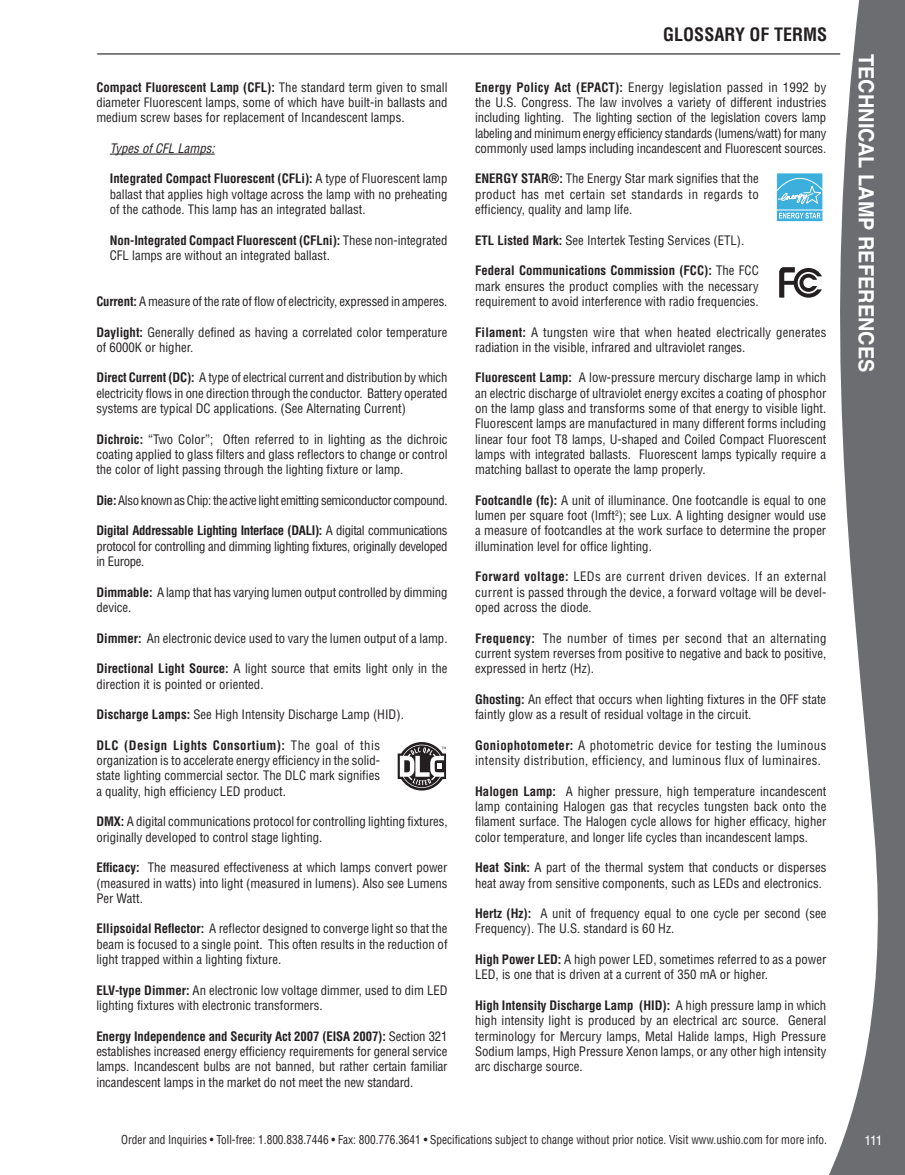
<style>
.page{position:relative;width:905px;height:1175px;background:#fff}
.page>*{position:absolute;margin:0;border:0;box-sizing:border-box;transform-origin:0 0}
.t1{font:700 21px "Helvetica LT Std";color:#fff;scale:.95 1}
.t2{font:700 condensed 18px "Helvetica LT Std";color:#231f20}
.t3{font:13.5px "Helvetica LT Std";color:#fff;scale:.95 1}
.t4{font:condensed 12.75px/15.3px "Helvetica LT Std";color:#231f20;text-align:justify}
.t5{font:condensed 12.75px/15.3px "Helvetica LT Std";letter-spacing:.025em;color:#231f20}
.t6{font:condensed 12.75px "Helvetica LT Std";letter-spacing:-.03em;color:#231f20}
.t7{font:italic condensed 12.75px "Helvetica LT Std";color:#231f20}
.t8{font:condensed 12px "Helvetica LT Std";color:#231f20;scale:.94 1}
.s1{font-weight:700}
</style>
<div class="page">
<svg style="left:821px;top:0;width:83px;height:1174px;fill:#6c6d70"></svg>
<hr style="left:97px;top:53px;width:743px;height:2px;background:#57585a">
<hr style="left:110px;top:154px;width:105px;height:1px;background:#231f20">
<svg style="left:397px;top:742px;width:49px;height:48px"></svg>
<svg style="left:777px;top:205px;width:44px;height:15px"></svg>
<hr style="left:776px;top:209px;width:46px;height:1px;background:#fff">
<div style="left:775px;top:172px;width:48px;height:50px;border:1px solid #fff"></div>
<svg style="left:776px;top:173px;width:46px;height:32px"></svg>
<svg style="left:779px;top:213px;width:41px;height:6px"></svg>
<svg style="left:779px;top:267px;width:42px;height:31px"></svg>
<p class="t4" style="left:96px;top:79px;width:352px"><span class="s1">Compact Fluorescent Lamp (CFL):</span> The standard term given to small diameter Fluorescent lamps, some of which have built-in ballasts and medium screw bases for replacement of Incandescent lamps.</p>
<p class="t7" style="left:110px;top:140px;width:106px">Types of CFL Lamps:</p>
<p class="t4" style="left:110px;top:171px;width:339px"><span class="s1">Integrated Compact Fluorescent (CFLi):</span> A type of Fluorescent lamp ballast that applies high voltage across the lamp with no preheating of the cathode. This lamp has an integrated ballast.</p>
<p class="t4" style="left:110px;top:232px;width:339px"><span class="s1">Non-Integrated Compact Fluorescent (CFLni):</span> These non-integrated<br>CFL lamps are without an integrated ballast.</p>
<p class="t4" style="left:96px;top:293px;width:352px"><span class="s1">Current:</span> A measure of the rate of flow of electricity, expressed in amperes.</p>
<p class="t4" style="left:96px;top:324px;width:353px"><span class="s1">Daylight:</span> Generally defined as having a correlated color temperature of 6000K or higher.</p>
<p class="t4" style="left:96px;top:370px;width:352px"><span class="s1">Direct Current (DC):</span> A type of electrical current and distribution by which</p>
<p class="t4" style="left:96px;top:385px;width:352px">electricity flows in one direction through the conductor. Battery operated systems are typical DC applications. (See Alternating Current)</p>
<p class="t4" style="left:96px;top:431px;width:353px"><span class="s1">Dichroic:</span> “Two Color”; Often referred to in lighting as the dichroic coating applied to glass filters and glass reflectors to change or control the color of light passing through the lighting fixture or lamp.</p>
<p class="t6" style="left:96px;top:492px;width:353px"><span class="s1">Die:</span> Also known as Chip: the active light emitting semiconductor compound.</p>
<p class="t4" style="left:96px;top:523px;width:353px"><span class="s1">Digital Addressable Lighting Interface (DALI):</span> A digital communications protocol for controlling and dimming lighting fixtures, originally developed in Europe.</p>
<p class="t4" style="left:96px;top:584px;width:352px"><span class="s1">Dimmable:</span> A lamp that has varying lumen output controlled by dimming device.</p>
<p class="t4" style="left:96px;top:630px;width:352px"><span class="s1">Dimmer:</span> An electronic device used to vary the lumen output of a lamp.</p>
<p class="t4" style="left:96px;top:661px;width:352px"><span class="s1">Directional Light Source:</span> A light source that emits light only in the direction it is pointed or oriented.</p>
<p class="t4" style="left:96px;top:706px;width:309px"><span class="s1">Discharge Lamps:</span> See High Intensity Discharge Lamp (HID).</p>
<p class="t4" style="left:96px;top:737px;width:285px"><span class="s1">DLC (Design Lights Consortium):</span> The goal of this organization is to accelerate energy efficiency in the solid&shy;state lighting commercial sector. The DLC mark signifies a quality, high efficiency LED product.</p>
<p class="t4" style="left:96px;top:814px;width:353px"><span class="s1">DMX:</span> A digital communications protocol for controlling lighting fixtures, originally developed to control stage lighting.</p>
<p class="t4" style="left:96px;top:859px;width:353px"><span class="s1">Efficacy:</span> The measured effectiveness at which lamps convert power (measured in watts) into light (measured in lumens). Also see Lumens Per Watt.</p>
<p class="t4" style="left:96px;top:921px;width:353px"><span class="s1">Ellipsoidal Reflector:</span> A reflector designed to converge light so that the beam is focused to a single point. This often results in the reduction of light trapped within a lighting fixture.</p>
<p class="t4" style="left:96px;top:982px;width:353px"><span class="s1">ELV-type Dimmer:</span> An electronic low voltage dimmer, used to dim LED lighting fixtures with electronic transformers.</p>
<p class="t4" style="left:96px;top:1028px;width:353px"><span class="s1">Energy Independence and Security Act 2007 (EISA 2007):</span> Section 321 establishes increased energy efficiency requirements for general service lamps. Incandescent bulbs are not banned, but rather certain familiar incandescent lamps in the market do not meet the new standard.</p>
<p class="t2" style="left:663px;top:23px;width:165px">GLOSSARY OF TERMS</p>
<p class="t4" style="left:475px;top:79px;width:353px"><span class="s1">Energy Policy Act (EPACT):</span> Energy legislation passed in 1992 by the U.S. Congress. The law involves a variety of different industries including lighting. The lighting section of the legislation covers lamp labeling and minimum energy efficiency standards (lumens/watt) for many commonly used lamps including incandescent and Fluorescent sources.</p>
<p class="t4" style="left:475px;top:171px;width:285px"><span class="s1">ENERGY STAR®:</span> The Energy Star mark signifies that the product has met certain set standards in regards to efficiency, quality and lamp life.</p>
<p class="t4" style="left:475px;top:232px;width:271px"><span class="s1">ETL Listed Mark:</span> See Intertek Testing Services (ETL).</p>
<p class="t4" style="left:475px;top:263px;width:285px"><span class="s1">Federal Communications Commission (FCC):</span> The FCC mark ensures the product complies with the necessary requirement to avoid interference with radio frequencies.</p>
<p class="t4" style="left:475px;top:324px;width:353px"><span class="s1">Filament:</span> A tungsten wire that when heated electrically generates radiation in the visible, infrared and ultraviolet ranges.</p>
<p class="t4" style="left:475px;top:370px;width:353px"><span class="s1">Fluorescent Lamp:</span> A low-pressure mercury discharge lamp in which an electric discharge of ultraviolet energy excites a coating of phosphor on the lamp glass and transforms some of that energy to visible light.<br>Fluorescent lamps are manufactured in many different forms including linear four foot T8 lamps, U-shaped and Coiled Compact Fluorescent lamps with integrated ballasts. Fluorescent lamps typically require a matching ballast to operate the lamp properly.</p>
<p class="t4" style="left:475px;top:492px;width:353px"><span class="s1">Footcandle (fc):</span> A unit of illuminance. One footcandle is equal to one lumen per square foot (lmft<sup>2</sup>); see Lux. A lighting designer would use a measure of footcandles at the work surface to determine the proper illumination level for office lighting.</p>
<p class="t4" style="left:475px;top:569px;width:353px"><span class="s1">Forward voltage:</span> LEDs are current driven devices. If an external current is passed through the device, a forward voltage will be devel&shy;oped across the diode.</p>
<p class="t4" style="left:475px;top:630px;width:353px"><span class="s1">Frequency:</span> The number of times per second that an alternating current system reverses from positive to negative and back to positive, expressed in hertz (Hz).</p>
<p class="t4" style="left:475px;top:691px;width:353px"><span class="s1">Ghosting:</span> An effect that occurs when lighting fixtures in the OFF state faintly glow as a result of residual voltage in the circuit.</p>
<p class="t5" style="left:475px;top:737px;width:353px"><span class="s1">Goniophotometer:</span> A photometric device for testing the luminous intensity distribution, efficiency, and luminous flux of luminaires.</p>
<p class="t4" style="left:475px;top:783px;width:353px"><span class="s1">Halogen Lamp:</span> A higher pressure, high temperature incandescent lamp containing Halogen gas that recycles tungsten back onto the filament surface. The Halogen cycle allows for higher efficacy, higher color temperature, and longer life cycles than incandescent lamps.</p>
<p class="t4" style="left:475px;top:859px;width:353px"><span class="s1">Heat Sink:</span> A part of the thermal system that conducts or disperses heat away from sensitive components, such as LEDs and electronics.</p>
<p class="t4" style="left:475px;top:905px;width:353px"><span class="s1">Hertz (Hz):</span> A unit of frequency equal to one cycle per second (see<br>Frequency). The U.S. standard is 60 Hz.</p>
<p class="t4" style="left:475px;top:951px;width:352px"><span class="s1">High Power LED:</span> A high power LED, sometimes referred to as a power<br>LED, is one that is driven at a current of 350 mA or higher.</p>
<p class="t4" style="left:475px;top:997px;width:353px"><span class="s1">High Intensity Discharge Lamp (HID):</span> A high pressure lamp in which high intensity light is produced by an electrical arc source. General terminology for Mercury lamps, Metal Halide lamps, High Pressure Sodium lamps, High Pressure Xenon lamps, or any other high intensity arc discharge source.</p>
<h1 class="t1" style="left:879px;top:54px;width:337px;rotate:90deg">TECHNICAL LAMP REFERENCES</h1>
<p class="t8" style="left:121px;top:1132px;width:752px">Order and Inquiries • Toll-free: 1.800.838.7446 • Fax: 800.776.3641 • Specifications subject to change without prior notice. Visit www.ushio.com for more info.</p>
<p class="t3" style="left:864px;top:1132px;width:21px">111</p>
</div>
